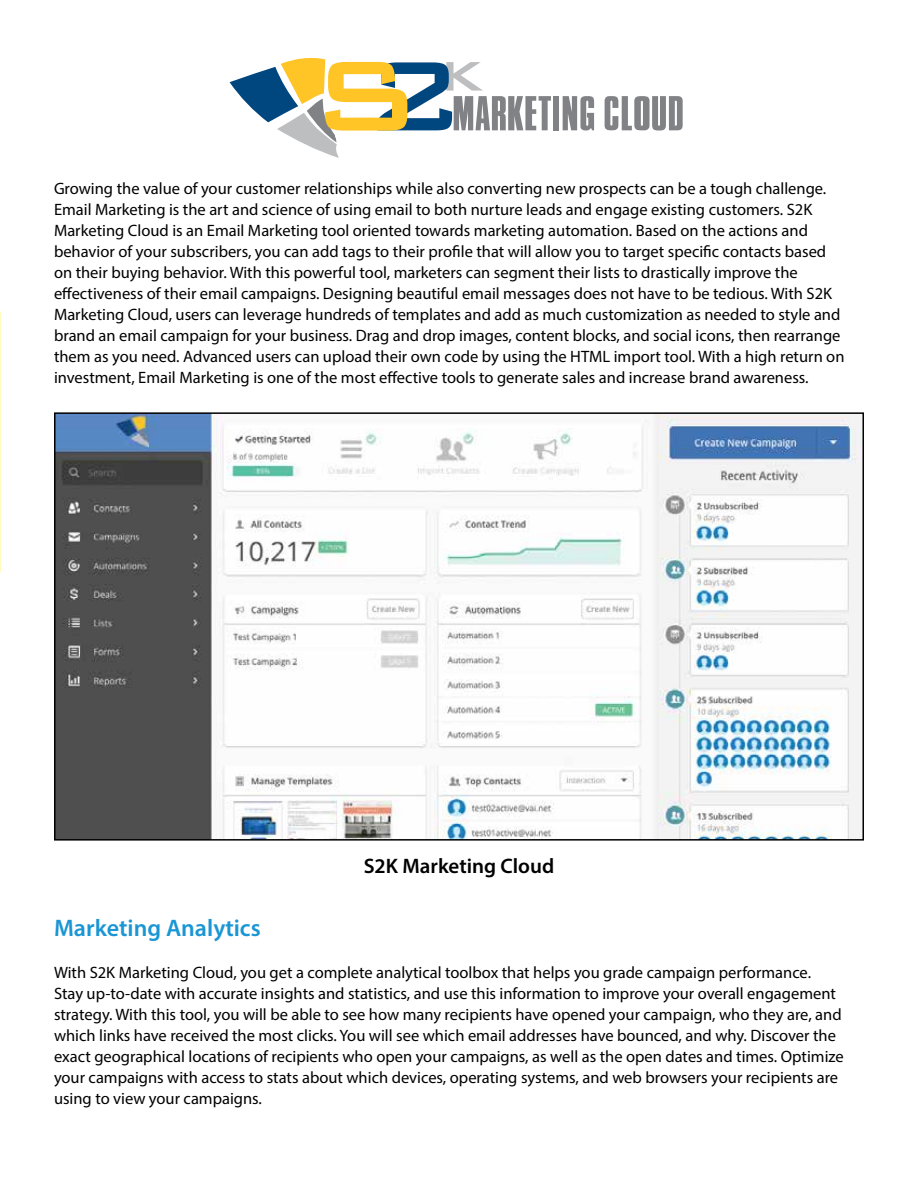
<style>
.page{position:relative;width:918px;height:1188px;background:#fff}
.page>*{position:absolute;margin:0;border:0;box-sizing:border-box;transform-origin:0 0}
.t1{font:600 24px "Myriad Pro";color:#1a96d4}
.t2{font:600 21px "Myriad Pro";color:#000}
.t3{font:16.5px/21px "Myriad Pro";color:#000}
</style>
<div class="page">
<div style="left:553px;top:96px;width:6px;height:34px;background:#808285"></div>
<svg style="left:563px;top:96px;width:31px;height:35px"></svg>
<svg style="left:605px;top:96px;width:78px;height:35px"></svg>
<svg style="left:230px;top:57px;width:321px;height:101px"></svg>
<img style="left:57px;top:415px;width:804px;height:423px">
<div style="left:54px;top:412px;width:810px;height:429px;border:2px solid #000"></div>
<p class="t3" style="left:54px;top:177px;width:792px">Growing the value of your customer relationships while also converting new prospects can be a tough challenge.<br>Email Marketing is the art and science of using email to both nurture leads and engage existing customers. S2K Marketing Cloud is an Email Marketing tool oriented towards marketing automation. Based on the actions and behavior of your subscribers, you can add tags to their profile that will allow you to target specific contacts based on their buying behavior. With this powerful tool, marketers can segment their lists to drastically improve the effectiveness of their email campaigns. Designing beautiful email messages does not have to be tedious. With S2K Marketing Cloud, users can leverage hundreds of templates and add as much customization as needed to style and brand an email campaign for your business. Drag and drop images, content blocks, and social icons, then rearrange them as you need. Advanced users can upload their own code by using the HTML import tool. With a high return on investment, Email Marketing is one of the most effective tools to generate sales and increase brand awareness.</p>
<p class="t2" style="left:364px;top:852px;width:192px">S2K Marketing Cloud</p>
<h1 class="t1" style="left:54px;top:913px;width:208px">Marketing Analytics</h1>
<p class="t3" style="left:54px;top:962px;width:791px">With S2K Marketing Cloud, you get a complete analytical toolbox that helps you grade campaign performance.<br>Stay up-to-date with accurate insights and statistics, and use this information to improve your overall engagement strategy. With this tool, you will be able to see how many recipients have opened your campaign, who they are, and which links have received the most clicks. You will see which email addresses have bounced, and why. Discover the exact geographical locations of recipients who open your campaigns, as well as the open dates and times. Optimize your campaigns with access to stats about which devices, operating systems, and web browsers your recipients are using to view your campaigns.</p>
</div>
